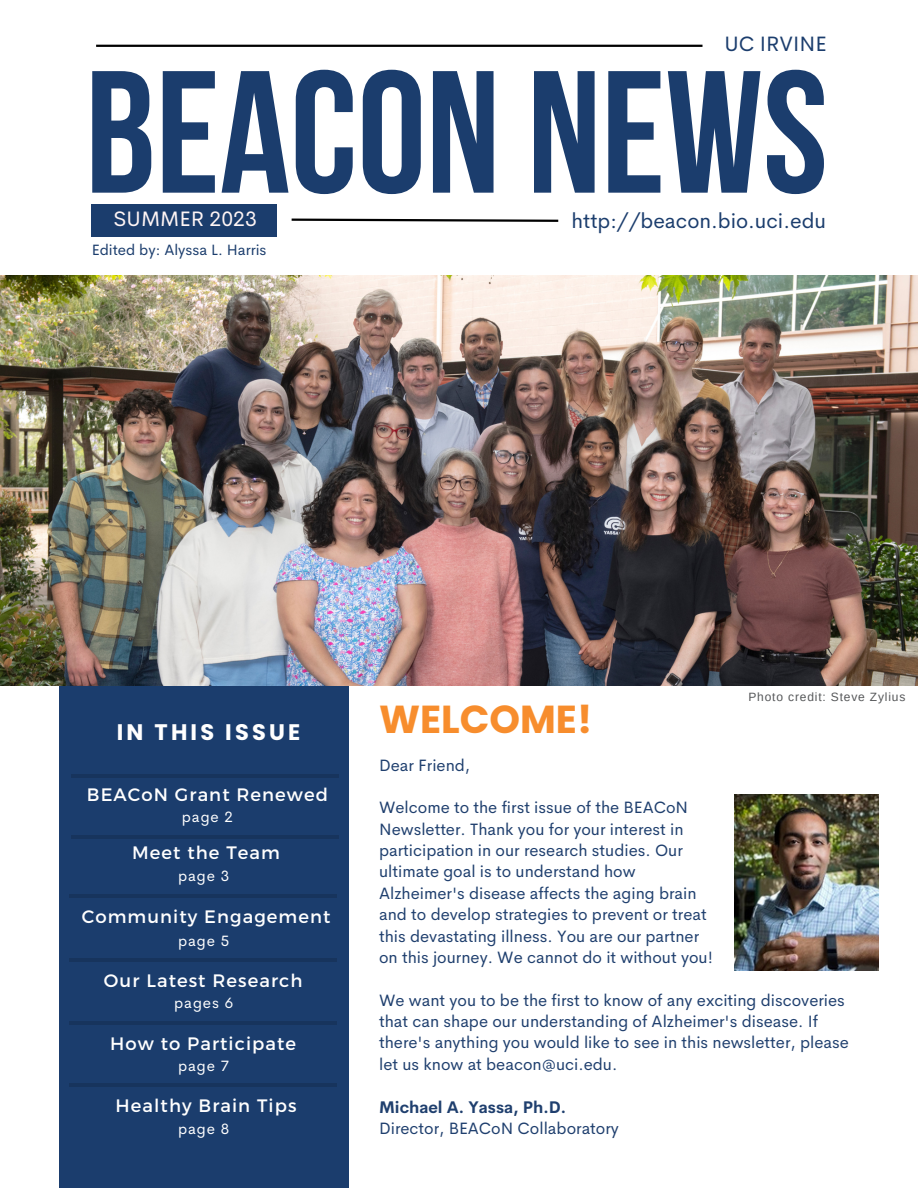
<style>
.page{position:relative;width:918px;height:1188px;background:#fff}
.page>*{position:absolute;margin:0;border:0;box-sizing:border-box;transform-origin:0 0}
.t1{font:173.7px "Bebas Neue Cyrillic";color:#1b3d6d}
.t2{font:700 39px "Poppins";color:#f78d2d}
.t3{font:700 22.5px "Poppins";letter-spacing:.14em;color:#fff}
.t4{font:21px "Cerebri Sans";color:#1b3d6d}
.t5{font:21px "Cerebri Sans";color:#fff5f5}
.t6{font:20.85px "Cerebri Sans";color:#1b3d6d}
.t7{font:18px "Montserrat";letter-spacing:.06em;color:#fff}
.t8{font:16.5px/21.3px "Cerebri Sans";color:#1f3f6e}
.t9{font:700 16.5px "Cerebri Sans";color:#1f3f6e}
.t10{font:15px "Cerebri Sans";letter-spacing:.06em;color:#fff}
.t11{font:15px "Cerebri Sans";color:#1b3d6d}
.t12{font:12px "Arimo";letter-spacing:.07em;color:#555759}
</style>
<div class="page">
<div style="left:59px;top:681px;width:290px;height:507px;background:#1b3d6d"></div>
<img style="left:0;top:275px;width:918px;height:411px">
<hr style="left:71px;top:774px;width:268px;height:3px;background:#000">
<hr style="left:71px;top:835px;width:268px;height:3px;background:#000">
<div style="left:92px;top:204px;width:185px;height:33px;background:#1b3d6d"></div>
<hr style="left:96px;top:45px;width:607px;height:2px;background:#000">
<hr style="left:69px;top:894px;width:268px;height:3px;background:#000">
<hr style="left:69px;top:959px;width:268px;height:3px;background:#000">
<hr style="left:69px;top:1021px;width:268px;height:3px;background:#000">
<hr style="left:69px;top:1084px;width:268px;height:3px;background:#000">
<svg style="left:291px;top:218px;width:268px;height:4px"></svg>
<img style="left:735px;top:795px;width:144px;height:175px">
<p class="t6" style="left:725px;top:30px;width:104px">UC IRVINE</p>
<p class="t1" style="left:85px;top:62px;width:744px">BEACON NEWS</p>
<p class="t4" style="left:572px;top:207px;width:256px">http://beacon.bio.uci.edu</p>
<p class="t5" style="left:114px;top:205px;width:145px">SUMMER 2023</p>
<p class="t11" style="left:92px;top:240px;width:176px">Edited by: Alyssa L. Harris</p>
<p class="t3" style="left:117px;top:716px;width:185px">IN THIS ISSUE</p>
<p class="t7" style="left:87px;top:783px;width:243px">BEACoN Grant Renewed</p>
<p class="t10" style="left:182px;top:807px;width:53px">page 2</p>
<p class="t7" style="left:132px;top:841px;width:149px">Meet the Team</p>
<p class="t10" style="left:178px;top:866px;width:53px">page 3</p>
<p class="t7" style="left:82px;top:905px;width:250px">Community Engagement</p>
<p class="t10" style="left:178px;top:931px;width:53px">page 5</p>
<p class="t7" style="left:104px;top:969px;width:200px">Our Latest Research</p>
<p class="t10" style="left:174px;top:993px;width:61px">pages 6</p>
<p class="t7" style="left:110px;top:1032px;width:187px">How to Participate</p>
<p class="t10" style="left:178px;top:1056px;width:53px">page 7</p>
<p class="t7" style="left:116px;top:1094px;width:182px">Healthy Brain Tips</p>
<p class="t10" style="left:178px;top:1119px;width:53px">page 8</p>
<p class="t2" style="left:379px;top:692px;width:215px">WELCOME!</p>
<p class="t12" style="left:748px;top:690px;width:159px">Photo credit: Steve Zylius</p>
<p class="t8" style="left:379px;top:754px;width:93px">Dear Friend,</p>
<p class="t8" style="left:379px;top:797px;width:311px">Welcome to the first issue of the BEACoN</p>
<p class="t8" style="left:379px;top:818px;width:306px">Newsletter. Thank you for your interest in</p>
<p class="t8" style="left:379px;top:840px;width:305px">participation in our research studies. Our</p>
<p class="t8" style="left:379px;top:861px;width:258px">ultimate goal is to understand how</p>
<p class="t8" style="left:379px;top:882px;width:319px">Alzheimer's disease affects the aging brain</p>
<p class="t8" style="left:379px;top:904px;width:329px">and to develop strategies to prevent or treat</p>
<p class="t8" style="left:379px;top:925px;width:322px">this devastating illness. You are our partner</p>
<p class="t8" style="left:379px;top:947px;width:335px">on this journey. We cannot do it without you!</p>
<p class="t8" style="left:379px;top:989px;width:471px">We want you to be the first to know of any exciting discoveries that can shape our understanding of Alzheimer's disease. If there's anything you would like to see in this newsletter, please let us know at beacon@uci.edu.</p>
<p class="t9" style="left:379px;top:1096px;width:189px">Michael A. Yassa, Ph.D.</p>
<p class="t8" style="left:379px;top:1118px;width:241px">Director, BEACoN Collaboratory</p>
</div>
